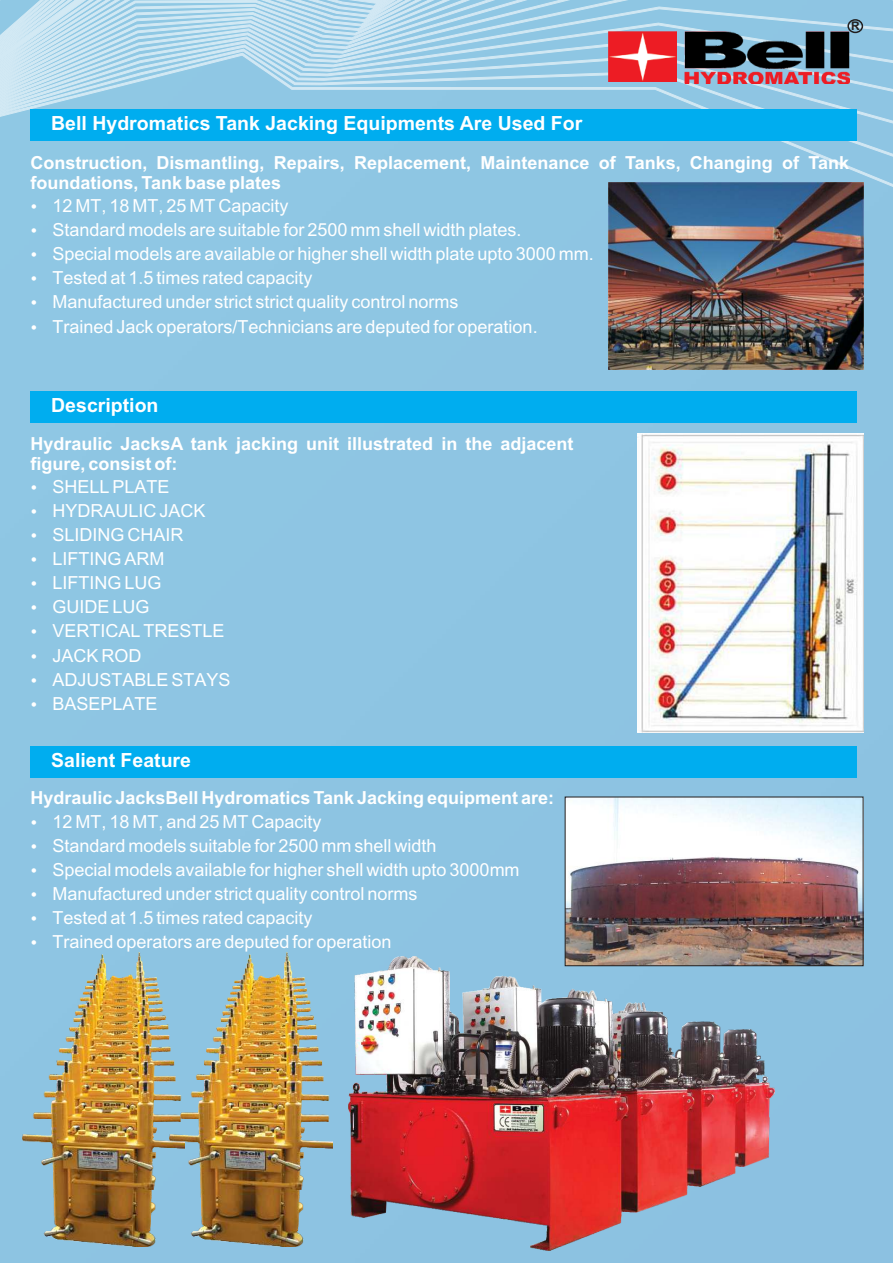
<style>
.page{position:relative;width:893px;height:1263px;background:#fff}
.page>*{position:absolute;margin:0;border:0;box-sizing:border-box;transform-origin:0 0}
.t1{font:700 19.5px "Arial";color:#fff}
.t2{font:18px/24.2px "Arial Unicode MS";color:#fff}
.t3{font:700 18px/20.1px "Arial";color:#fff}
.t4{font:700 11.85px "Arial";color:#221f1f}
</style>
<div class="page">
<div style="left:0;top:195px;width:893px;height:1068px;background:#8ec5e3"></div>
<svg style="left:0;top:0;width:893px;height:195px;background:#9ecde6"></svg>
<img style="left:682px;top:26px;width:167px;height:57px">
<img style="left:609px;top:31px;width:67px;height:51px">
<div style="left:847px;top:19px;width:16px;height:14px;border:2px solid #221f1f;border-radius:50%"></div>
<div style="left:30px;top:109px;width:827px;height:32px;background:#00adef"></div>
<img style="left:609px;top:183px;width:254px;height:187px">
<div style="left:30px;top:391px;width:827px;height:32px;background:#00adef"></div>
<img style="left:637px;top:433px;width:226px;height:299px">
<div style="left:30px;top:746px;width:827px;height:31px;background:#00adef"></div>
<img style="left:567px;top:799px;width:294px;height:165px">
<img style="left:348px;top:956px;width:426px;height:294px">
<img style="left:22px;top:953px;width:148px;height:293px">
<img style="left:170px;top:953px;width:162px;height:293px">
<svg style="left:32px;top:204px;width:4px;height:5px"></svg>
<svg style="left:32px;top:228px;width:4px;height:5px"></svg>
<svg style="left:32px;top:252px;width:4px;height:5px"></svg>
<svg style="left:32px;top:277px;width:4px;height:4px"></svg>
<svg style="left:32px;top:301px;width:4px;height:4px"></svg>
<svg style="left:32px;top:325px;width:4px;height:4px"></svg>
<svg style="left:32px;top:485px;width:4px;height:4px"></svg>
<svg style="left:32px;top:509px;width:4px;height:4px"></svg>
<svg style="left:32px;top:533px;width:4px;height:5px"></svg>
<svg style="left:32px;top:557px;width:4px;height:5px"></svg>
<svg style="left:32px;top:581px;width:4px;height:5px"></svg>
<svg style="left:32px;top:606px;width:4px;height:4px"></svg>
<svg style="left:32px;top:630px;width:4px;height:4px"></svg>
<svg style="left:32px;top:654px;width:4px;height:4px"></svg>
<svg style="left:32px;top:678px;width:4px;height:4px"></svg>
<svg style="left:32px;top:702px;width:4px;height:4px"></svg>
<svg style="left:32px;top:820px;width:4px;height:4px"></svg>
<svg style="left:32px;top:844px;width:4px;height:4px"></svg>
<svg style="left:32px;top:868px;width:4px;height:4px"></svg>
<svg style="left:32px;top:892px;width:4px;height:4px"></svg>
<svg style="left:32px;top:916px;width:4px;height:5px"></svg>
<svg style="left:32px;top:940px;width:4px;height:5px"></svg>
<p class="t1" style="left:51px;top:116px;width:532px">Bell Hydromatics Tank Jacking Equipments Are Used For</p>
<p class="t4" style="left:851px;top:22px;width:10px">R</p>
<p class="t3" style="left:30px;top:154px;width:820px">Construction, Dismantling, Repairs, Replacement, Maintenance of Tanks, Changing of Tank foundations, Tank base plates</p>
<p class="t2" style="left:52px;top:195px;width:543px">12 MT, 18 MT, 25 MT Capacity<br>Standard models are suitable for 2500 mm shell width plates.<br>Special models are available or higher shell width plate upto 3000 mm.<br>Tested at 1.5 times rated capacity<br>Manufactured under strict strict quality control norms<br>Trained Jack operators/Technicians are deputed for operation.</p>
<p class="t1" style="left:51px;top:398px;width:109px">Description</p>
<p class="t3" style="left:30px;top:435px;width:545px">Hydraulic JacksA tank jacking unit illustrated in the adjacent figure, consist of:</p>
<p class="t2" style="left:52px;top:476px;width:180px">SHELL PLATE<br>HYDRAULIC JACK<br>SLIDING CHAIR<br>LIFTING ARM<br>LIFTING LUG<br>GUIDE LUG<br>VERTICAL TRESTLE<br>JACK ROD<br>ADJUSTABLE STAYS<br>BASEPLATE</p>
<p class="t1" style="left:51px;top:752px;width:141px">Salient Feature</p>
<p class="t3" style="left:30px;top:790px;width:525px">Hydraulic JacksBell Hydromatics Tank Jacking equipment are:</p>
<p class="t2" style="left:52px;top:811px;width:469px">12 MT, 18 MT, and 25 MT Capacity<br>Standard models suitable for 2500 mm shell width<br>Special models available for higher shell width upto 3000mm Manufactured under strict quality control norms<br>Tested at 1.5 times rated capacity<br>Trained operators are deputed for operation</p>
</div>
